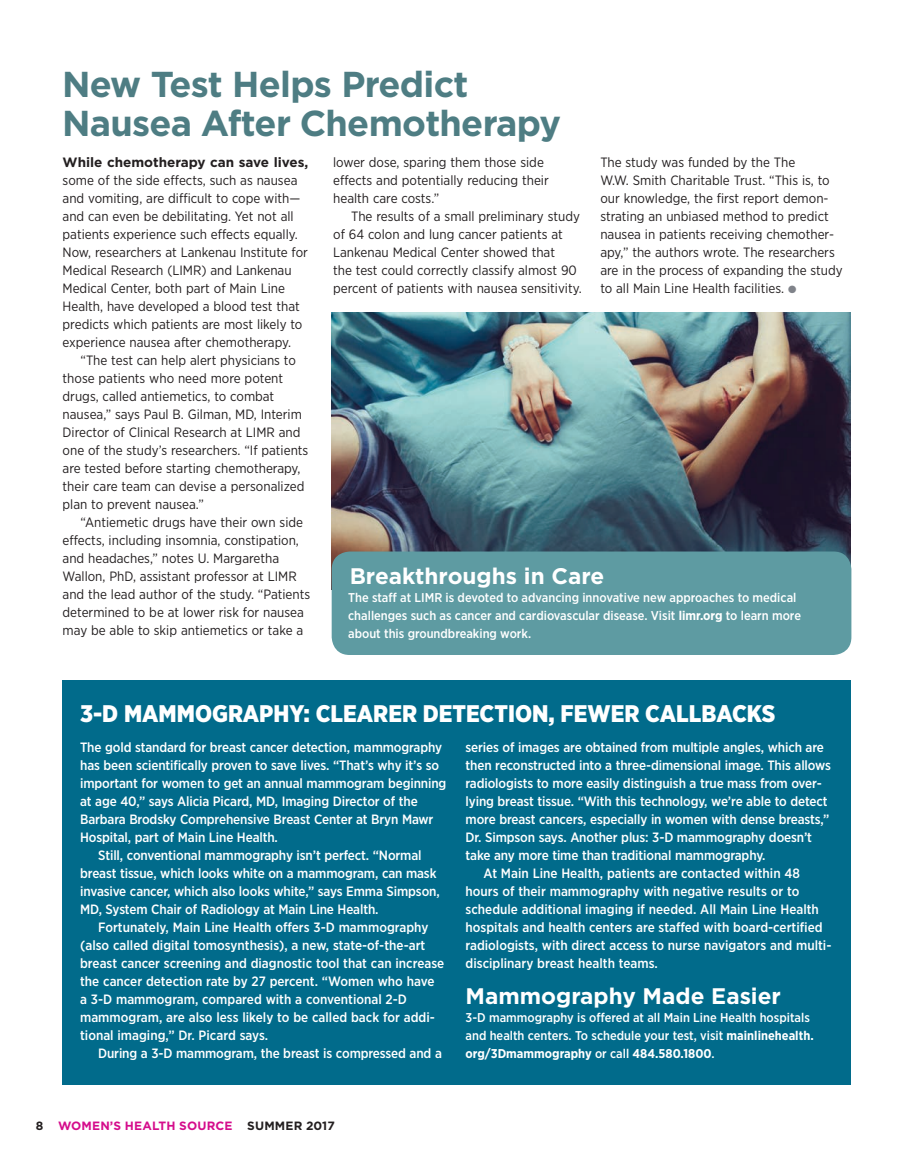
<style>
.page{position:relative;width:905px;height:1175px;background:#fff}
.page>*{position:absolute;margin:0;border:0;box-sizing:border-box;transform-origin:0 0}
.t1{font:700 36px/39px "Gotham OTF";letter-spacing:-.02em;color:#4e7d83}
.t2{font:900 24px "Gotham Narrow";color:#fff}
.t3{font:700 22.5px "Gotham OTF";color:#fff}
.t4{font:500 13.5px "Gotham Narrow";letter-spacing:-.01em;color:#fff}
.t5{font:13.5px/18px "Gotham Narrow";color:#231f20}
.t6{font:700 13.5px "Gotham OTF";color:#231f20}
.t7{font:500 12.75px/18px "Gotham Narrow";color:#fff}
.t8{font:700 12px "Gotham OTF";letter-spacing:.015em;color:#d50d8c}
.s1{color:#80838a}
.s2{font-weight:700}
.s3{color:#231f20}
</style>
<div class="page">
<div style="left:62px;top:680px;width:788px;height:404px;background:#016b8b"></div>
<img style="left:332px;top:312px;width:518px;height:253px">
<div style="left:332px;top:551px;width:519px;height:104px;background:#5e9ba2;border-radius:18px"></div>
<h1 class="t1" style="left:62px;top:64px;width:500px">New Test Helps Predict<br>Nausea After Chemotherapy</h1>
<p class="t6" style="left:63px;top:154px;width:247px">While chemotherapy can save lives,</p>
<p class="t5" style="left:63px;top:170px;width:247px">some of the side effects, such as nausea and vomiting, are difficult to cope with— and can even be debilitating. Yet not all patients experience such effects equally.<br>Now, researchers at Lankenau Institute for Medical Research (LIMR) and Lankenau Medical Center, both part of Main Line Health, have developed a blood test that predicts which patients are most likely to experience nausea after chemotherapy.</p>
<p class="t5" style="left:63px;top:350px;width:247px;text-indent:18px">“The test can help alert physicians to those patients who need more potent drugs, called antiemetics, to combat nausea,” says Paul B. Gilman, MD, Interim Director of Clinical Research at LIMR and one of the study’s researchers. “If patients are tested before starting chemotherapy, their care team can devise a personalized plan to prevent nausea.”</p>
<p class="t5" style="left:63px;top:512px;width:249px;text-indent:18px">“Antiemetic drugs have their own side effects, including insomnia, constipation, and headaches,” notes U. Margaretha Wallon, PhD, assistant professor at LIMR and the lead author of the study. “Patients determined to be at lower risk for nausea may be able to skip antiemetics or take a</p>
<p class="t5" style="left:600px;top:152px;width:244px">The study was funded by the The<br>W.W. Smith Charitable Trust. “This is, to our knowledge, the first report demon&shy;strating an unbiased method to predict nausea in patients receiving chemother&shy;apy,” the authors wrote. The researchers are in the process of expanding the study to all Main Line Health facilities. <span class="s1">●</span></p>
<p class="t5" style="left:333px;top:152px;width:217px">lower dose, sparing them those side effects and potentially reducing their health care costs.”</p>
<p class="t5" style="left:333px;top:206px;width:250px;text-indent:18px">The results of a small preliminary study of 64 colon and lung cancer patients at Lankenau Medical Center showed that<br>the test could correctly classify almost 90 percent of patients with nausea sensitivity.</p>
<h3 class="t3" style="left:350px;top:563px;width:256px">Breakthroughs in Care</h3>
<p class="t7" style="left:348px;top:589px;width:454px">The staff at LIMR is devoted to advancing innovative new approaches to medical challenges such as cancer and cardiovascular disease. Visit <span class="s2">limr.org</span> to learn more about this groundbreaking work.</p>
<h2 class="t2" style="left:80px;top:697px;width:696px">3-D MAMMOGRAPHY: CLEARER DETECTION, FEWER CALLBACKS</h2>
<p class="t4" style="left:80px;top:738px;width:363px">The gold standard for breast cancer detection, mammography</p>
<p class="t4" style="left:80px;top:756px;width:360px">has been scientifically proven to save lives. “That’s why it’s so</p>
<p class="t4" style="left:80px;top:774px;width:368px">important for women to get an annual mammogram beginning</p>
<p class="t4" style="left:80px;top:792px;width:339px">at age 40,” says Alicia Picard, MD, Imaging Director of the</p>
<p class="t4" style="left:80px;top:810px;width:355px">Barbara Brodsky Comprehensive Breast Center at Bryn Mawr</p>
<p class="t4" style="left:80px;top:828px;width:199px">Hospital, part of Main Line Health.</p>
<p class="t4" style="left:98px;top:846px;width:325px">Still, conventional mammography isn’t perfect. “Normal</p>
<p class="t4" style="left:80px;top:864px;width:358px">breast tissue, which looks white on a mammogram, can mask</p>
<p class="t4" style="left:80px;top:882px;width:361px">invasive cancer, which also looks white,” says Emma Simpson,</p>
<p class="t4" style="left:80px;top:900px;width:300px">MD, System Chair of Radiology at Main Line Health.</p>
<p class="t4" style="left:98px;top:918px;width:332px">Fortunately, Main Line Health offers 3-D mammography</p>
<p class="t4" style="left:80px;top:936px;width:347px">(also called digital tomosynthesis), a new, state-of-the-art</p>
<p class="t4" style="left:80px;top:954px;width:366px">breast cancer screening and diagnostic tool that can increase</p>
<p class="t4" style="left:80px;top:972px;width:356px">the cancer detection rate by 27 percent. “Women who have</p>
<p class="t4" style="left:80px;top:990px;width:328px">a 3-D mammogram, compared with a conventional 2-D</p>
<p class="t4" style="left:80px;top:1008px;width:356px">mammogram, are also less likely to be called back for addi-</p>
<p class="t4" style="left:80px;top:1026px;width:190px">tional imaging,” Dr. Picard says.</p>
<p class="t4" style="left:98px;top:1044px;width:345px">During a 3-D mammogram, the breast is compressed and a</p>
<p class="t4" style="left:465px;top:738px;width:360px">series of images are obtained from multiple angles, which are</p>
<p class="t4" style="left:465px;top:756px;width:367px">then reconstructed into a three-dimensional image. This allows</p>
<p class="t4" style="left:465px;top:774px;width:358px">radiologists to more easily distinguish a true mass from over-</p>
<p class="t4" style="left:465px;top:792px;width:363px">lying breast tissue. “With this technology, we’re able to detect</p>
<p class="t4" style="left:465px;top:810px;width:365px">more breast cancers, especially in women with dense breasts,”</p>
<p class="t4" style="left:465px;top:828px;width:348px">Dr. Simpson says. Another plus: 3-D mammography doesn’t</p>
<p class="t4" style="left:465px;top:846px;width:301px">take any more time than traditional mammography.</p>
<p class="t4" style="left:483px;top:864px;width:318px">At Main Line Health, patients are contacted within 48</p>
<p class="t4" style="left:465px;top:882px;width:335px">hours of their mammography with negative results or to</p>
<p class="t4" style="left:465px;top:900px;width:355px">schedule additional imaging if needed. All Main Line Health</p>
<p class="t4" style="left:465px;top:918px;width:358px">hospitals and health centers are staffed with board-certified</p>
<p class="t4" style="left:465px;top:936px;width:367px">radiologists, with direct access to nurse navigators and multi-</p>
<p class="t4" style="left:465px;top:954px;width:194px">disciplinary breast health teams.</p>
<h3 class="t3" style="left:465px;top:983px;width:317px">Mammography Made Easier</h3>
<p class="t7" style="left:465px;top:1008px;width:349px">3-D mammography is offered at all Main Line Health hospitals and health centers. To schedule your test, visit <span class="s2">mainlinehealth. org/3Dmammography</span> or call <span class="s2">484.580.1800</span>.</p>
<p class="t8" style="left:36px;top:1118px;width:300px"><span class="s3">8</span> WOMEN’S HEALTH SOURCE <span class="s3">SUMMER 2017</span></p>
</div>
